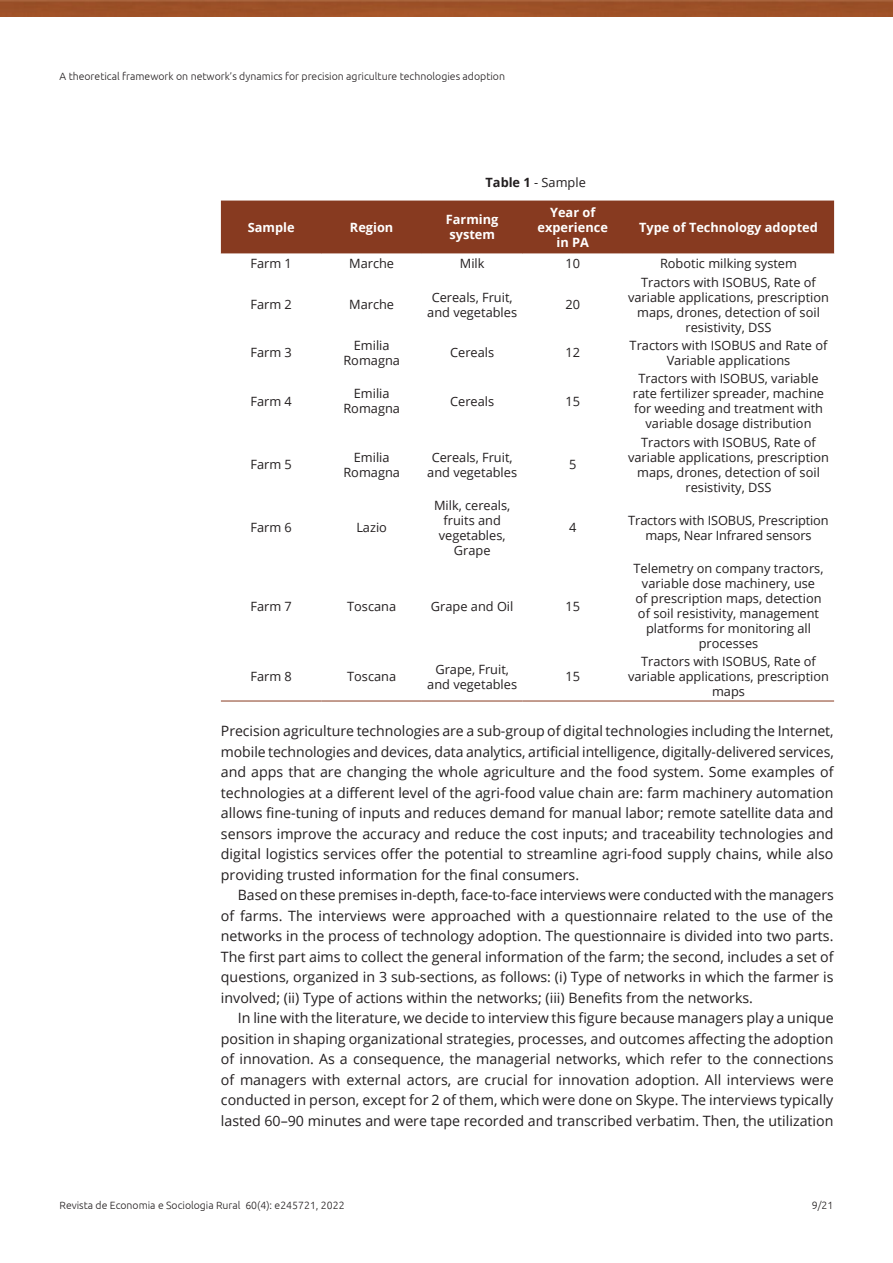
<style>
.page{position:relative;width:893px;height:1263px;background:#fff}
.page>*{position:absolute;margin:0;border:0;box-sizing:border-box;transform-origin:0 0}
.Paragraph{font:14.25px/20.4px "Open Sans";color:#231f20;text-align:justify}
.TableBody{font:12.75px/15px "Open Sans";color:#231f20;text-align:center}
.TableHead{font:700 12.75px/15px "Open Sans";color:#fff}
.TableTitle{font:12.75px "Open Sans";color:#231f20}
.t1{font:300 10.5px "Ubuntu";color:#231f20}
.s1{font-weight:700}
</style>
<div class="page">
<img style="left:0;top:0;width:893px;height:17px">
<div style="left:221px;top:201px;width:613px;height:53px;background:#873a20"></div>
<hr style="left:221px;top:701px;width:100px;height:1px;background:#873a20">
<hr style="left:321px;top:701px;width:101px;height:1px;background:#873a20">
<hr style="left:422px;top:701px;width:100px;height:1px;background:#873a20">
<hr style="left:522px;top:701px;width:101px;height:1px;background:#873a20">
<hr style="left:623px;top:701px;width:211px;height:1px;background:#873a20">
<p class="t1" style="left:60px;top:70px;width:447px">A theoretical framework on network’s dynamics for precision agriculture technologies adoption</p>
<p class="TableTitle" style="left:486px;top:174px;width:102px"><span class="s1">Table 1</span> - Sample</p>
<p class="TableHead" style="left:248px;top:219px;width:48px">Sample</p>
<p class="TableHead" style="left:350px;top:219px;width:45px">Region</p>
<p class="TableHead" style="left:446px;top:212px;width:54px">Farming system</p>
<p class="TableHead" style="left:537px;top:204px;width:72px;text-align:center">Year of experience in PA</p>
<p class="TableHead" style="left:639px;top:219px;width:180px">Type of Technology adopted</p>
<p class="TableBody" style="left:250px;top:256px;width:43px">Farm 1</p>
<p class="TableBody" style="left:349px;top:256px;width:46px">Marche</p>
<p class="TableBody" style="left:460px;top:256px;width:26px">Milk</p>
<p class="TableBody" style="left:565px;top:256px;width:16px">10</p>
<p class="TableBody" style="left:660px;top:256px;width:138px">Robotic milking system</p>
<p class="TableBody" style="left:250px;top:297px;width:43px">Farm 2</p>
<p class="TableBody" style="left:349px;top:297px;width:46px">Marche</p>
<p class="TableBody" style="left:427px;top:289px;width:91px">Cereals, Fruit, and vegetables</p>
<p class="TableBody" style="left:565px;top:297px;width:16px">20</p>
<p class="TableBody" style="left:628px;top:274px;width:202px">Tractors with ISOBUS, Rate of variable applications, prescription maps, drones, detection of soil resistivity, DSS</p>
<p class="TableBody" style="left:250px;top:345px;width:43px">Farm 3</p>
<p class="TableBody" style="left:343px;top:337px;width:58px">Emilia<br>Romagna</p>
<p class="TableBody" style="left:450px;top:345px;width:46px">Cereals</p>
<p class="TableBody" style="left:565px;top:345px;width:16px">12</p>
<p class="TableBody" style="left:630px;top:337px;width:199px">Tractors with ISOBUS and Rate of<br>Variable applications</p>
<p class="TableBody" style="left:250px;top:393px;width:43px">Farm 4</p>
<p class="TableBody" style="left:343px;top:386px;width:58px">Emilia<br>Romagna</p>
<p class="TableBody" style="left:450px;top:393px;width:46px">Cereals</p>
<p class="TableBody" style="left:565px;top:393px;width:16px">15</p>
<p class="TableBody" style="left:633px;top:371px;width:193px">Tractors with ISOBUS, variable rate fertilizer spreader, machine for weeding and treatment with variable dosage distribution</p>
<p class="TableBody" style="left:250px;top:457px;width:43px">Farm 5</p>
<p class="TableBody" style="left:343px;top:449px;width:58px">Emilia<br>Romagna</p>
<p class="TableBody" style="left:427px;top:449px;width:91px">Cereals, Fruit, and vegetables</p>
<p class="TableBody" style="left:569px;top:457px;width:9px">5</p>
<p class="TableBody" style="left:628px;top:434px;width:202px">Tractors with ISOBUS, Rate of variable applications, prescription maps, drones, detection of soil resistivity, DSS</p>
<p class="TableBody" style="left:250px;top:520px;width:43px">Farm 6</p>
<p class="TableBody" style="left:356px;top:520px;width:32px">Lazio</p>
<p class="TableBody" style="left:434px;top:497px;width:78px">Milk, cereals, fruits and vegetables,<br>Grape</p>
<p class="TableBody" style="left:569px;top:520px;width:9px">4</p>
<p class="TableBody" style="left:628px;top:512px;width:202px">Tractors with ISOBUS, Prescription maps, Near Infrared sensors</p>
<p class="TableBody" style="left:250px;top:598px;width:43px">Farm 7</p>
<p class="TableBody" style="left:347px;top:598px;width:51px">Toscana</p>
<p class="TableBody" style="left:431px;top:598px;width:84px">Grape and Oil</p>
<p class="TableBody" style="left:565px;top:598px;width:16px">15</p>
<p class="TableBody" style="left:634px;top:561px;width:191px">Telemetry on company tractors, variable dose machinery, use<br>of prescription maps, detection of soil resistivity, management platforms for monitoring all processes</p>
<p class="TableBody" style="left:628px;top:654px;width:202px">Tractors with ISOBUS, Rate of variable applications, prescription maps</p>
<p class="Paragraph" style="left:221px;top:721px;width:614px">Precision agriculture technologies are a sub-group of digital technologies including the Internet, mobile technologies and devices, data analytics, artificial intelligence, digitally-delivered services, and apps that are changing the whole agriculture and the food system. Some examples of technologies at a different level of the agri-food value chain are: farm machinery automation allows fine-tuning of inputs and reduces demand for manual labor; remote satellite data and sensors improve the accuracy and reduce the cost inputs; and traceability technologies and digital logistics services offer the potential to streamline agri-food supply chains, while also providing trusted information for the final consumers.</p>
<p class="Paragraph" style="left:221px;top:884px;width:614px;text-indent:17px">Based on these premises in-depth, face-to-face interviews were conducted with the managers of farms. The interviews were approached with a questionnaire related to the use of the networks in the process of technology adoption. The questionnaire is divided into two parts.<br>The first part aims to collect the general information of the farm; the second, includes a set of questions, organized in 3 sub-sections, as follows: (i) Type of networks in which the farmer is involved; (ii) Type of actions within the networks; (iii) Benefits from the networks.</p>
<p class="Paragraph" style="left:221px;top:1007px;width:614px;text-indent:17px">In line with the literature, we decide to interview this figure because managers play a unique position in shaping organizational strategies, processes, and outcomes affecting the adoption of innovation. As a consequence, the managerial networks, which refer to the connections of managers with external actors, are crucial for innovation adoption. All interviews were conducted in person, except for 2 of them, which were done on Skype. The interviews typically lasted 60–90 minutes and were tape recorded and transcribed verbatim. Then, the utilization</p>
<p class="TableBody" style="left:250px;top:669px;width:43px">Farm 8</p>
<p class="TableBody" style="left:347px;top:669px;width:51px">Toscana</p>
<p class="TableBody" style="left:427px;top:661px;width:91px">Grape, Fruit, and vegetables</p>
<p class="TableBody" style="left:565px;top:669px;width:16px">15</p>
<p class="t1" style="left:60px;top:1198px;width:287px">Revista de Economia e Sociologia Rural 60(4): e245721, 2022</p>
<p class="t1" style="left:812px;top:1198px;width:23px">9/21</p>
</div>
